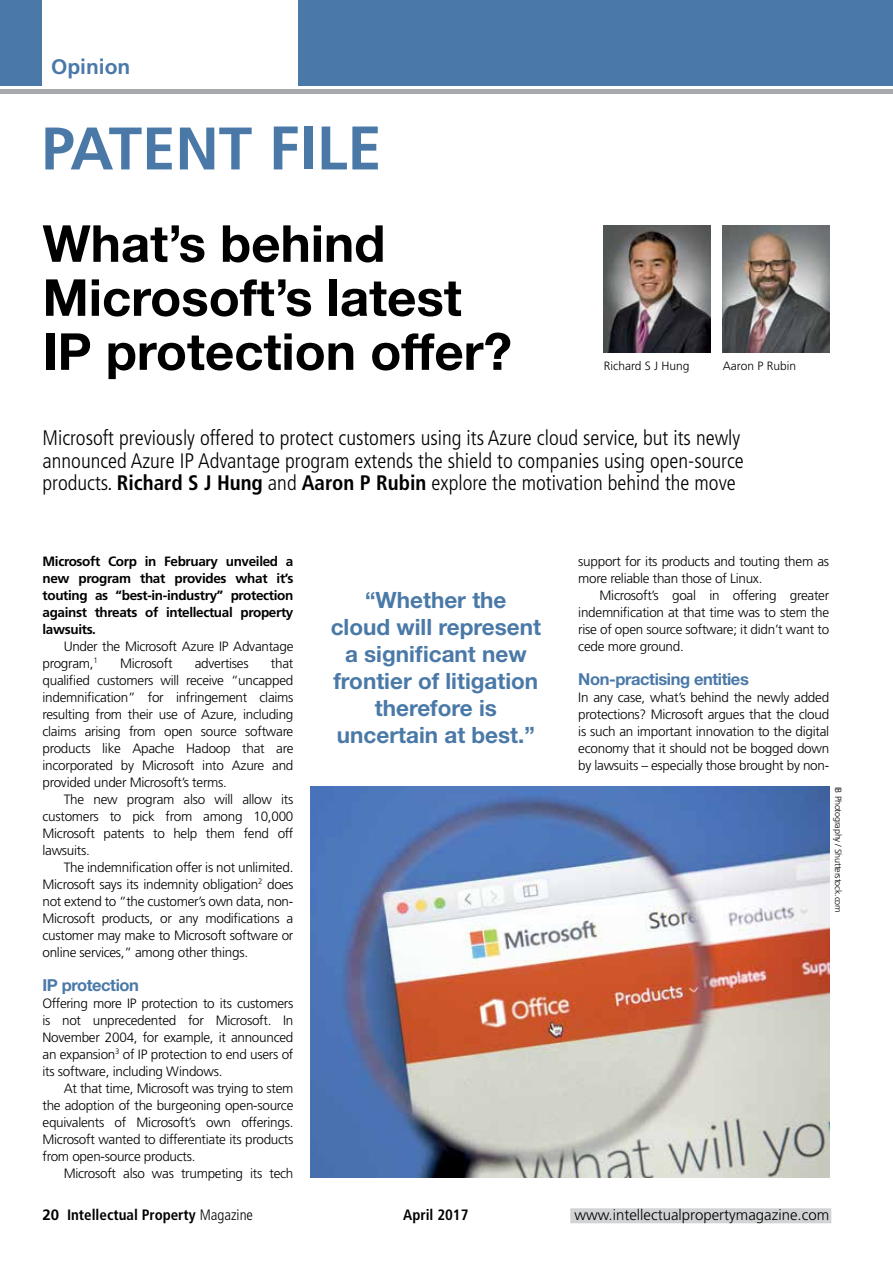
<style>
.page{position:relative;width:893px;height:1263px;background:#fff}
.page>*{position:absolute;margin:0;border:0;box-sizing:border-box;transform-origin:0 0}
.t1{font:700 60px "Frutiger LT Std";color:#4a79a8}
.t2{font:700 51px/54px "Helvetica Neue LT Std";color:#000}
.t3{font:700 22.5px/27px "Helvetica Neue LT Std";color:#4a79a8;text-align:center}
.t4{font:300 condensed 21px/22.5px "Frutiger LT Std";color:#000}
.t5{font:700 21px "Frutiger LT Std";color:#4a79a8}
.t6{font:700 16.5px "Helvetica Neue LT Std";letter-spacing:-.025em;color:#4a79a8}
.t7{font:700 condensed 15px "Frutiger LT Std";color:#000}
.t8{font:300 15px "Frutiger LT Std";color:#000}
.t9{font:300 13.5px/17px "Frutiger LT Std";letter-spacing:-.02em;color:#000;text-align:justify}
.t10{font:700 13.5px/17px "Frutiger LT Std";letter-spacing:-.025em;color:#000;text-align:justify}
.t11{font:300 12px "Frutiger LT Std";color:#000}
.t12{font:300 9px "Frutiger LT Std";letter-spacing:-.025em;color:#000}
.s1{font-size:61.5px}
.s2{font-weight:700}
.s3{font-stretch:normal}
.s4{font-weight:300}
</style>
<div class="page">
<img style="left:723px;top:225px;width:106px;height:128px">
<div style="left:570px;top:1208px;width:261px;height:15px;background:#d1d3d4"></div>
<div style="left:0;top:0;width:893px;height:85px;background:#4a79a8"></div>
<div style="left:43px;top:0;width:255px;height:87px;background:#fff"></div>
<div style="left:0;top:89px;width:893px;height:5px;background:#a7a9ac"></div>
<img style="left:310px;top:787px;width:519px;height:391px">
<img style="left:604px;top:225px;width:106px;height:128px">
<h3 class="t5" style="left:51px;top:54px;width:81px">Opinion</h3>
<h1 class="t1" style="left:41px;top:113px;width:342px">PATENT <span class="s1">FILE</span></h1>
<h2 class="t2" style="left:43px;top:215px;width:471px">What’s behind<br>Microsoft’s latest<br>IP protection offer?</h2>
<p class="t11" style="left:604px;top:359px;width:87px">Richard S J Hung</p>
<p class="t11" style="left:723px;top:359px;width:75px">Aaron P Rubin</p>
<p class="t4" style="left:43px;top:427px;width:703px">Microsoft previously offered to protect customers using its Azure cloud service, but its newly announced Azure IP Advantage program extends the shield to companies using open-source products. <span class="s2">Richard S J Hung</span> and <span class="s2">Aaron P Rubin</span> explore the motivation behind the move</p>
<p class="t10" style="left:43px;top:552px;width:252px">Microsoft Corp in February unveiled a new program that provides what it’s touting as “best-in-industry” protection against threats of intellectual property lawsuits.</p>
<p class="t9" style="left:43px;top:638px;width:252px;text-indent:21px">Under the Microsoft Azure IP Advantage program,<sup>1</sup></p>
<p class="t9" style="left:120px;top:655px;width:54px">Microsoft</p>
<p class="t9" style="left:195px;top:655px;width:55px">advertises</p>
<p class="t9" style="left:43px;top:655px;width:252px;text-indent:228px">that qualified customers will receive “uncapped indemnification” for infringement claims resulting from their use of Azure, including claims arising from open source software products like Apache Hadoop that are incorporated by Microsoft into Azure and provided under Microsoft’s terms.</p>
<p class="t9" style="left:43px;top:791px;width:252px;text-indent:21px">The new program also will allow its customers to pick from among 10,000<br>Microsoft patents to help them fend off lawsuits.</p>
<p class="t9" style="left:43px;top:859px;width:252px;text-indent:21px">The indemnification offer is not unlimited.<br>Microsoft says its indemnity obligation<sup>2</sup> does not extend to “the customer’s own data, non-Microsoft products, or any modifications a customer may make to Microsoft software or online services,” among other things.</p>
<p class="t6" style="left:43px;top:975px;width:98px">IP protection</p>
<p class="t9" style="left:43px;top:995px;width:252px">Offering more IP protection to its customers is not unprecedented for Microsoft. In November 2004, for example, it announced an expansion<sup>3</sup> of IP protection to end users of its software, including Windows.</p>
<p class="t9" style="left:43px;top:1080px;width:252px;text-indent:21px">At that time, Microsoft was trying to stem the adoption of the burgeoning open-source equivalents of Microsoft’s own offerings.<br>Microsoft wanted to differentiate its products from open-source products.</p>
<p class="t9" style="left:64px;top:1165px;width:231px">Microsoft also was trumpeting its tech</p>
<h3 class="t3" style="left:331px;top:586px;width:212px">“Whether the<br>cloud will represent a significant new frontier of litigation therefore is uncertain at best.”</h3>
<p class="t9" style="left:578px;top:553px;width:252px">support for its products and touting them as more reliable than those of Linux.</p>
<p class="t9" style="left:578px;top:587px;width:252px;text-indent:21px">Microsoft’s goal in offering greater indemnification at that time was to stem the rise of open source software; it didn’t want to cede more ground.</p>
<p class="t6" style="left:578px;top:668px;width:172px">Non-practising entities</p>
<p class="t9" style="left:578px;top:689px;width:252px">In any case, what’s behind the newly added protections? Microsoft argues that the cloud is such an important innovation to the digital economy that it should not be bogged down by lawsuits – especially those brought by non-</p>
<p class="t12" style="left:843px;top:787px;width:127px;rotate:90deg">IB Photography / Shutterstock.com</p>
<p class="t7" style="left:43px;top:1206px;width:212px"><span class="s3">20</span> Intellectual Property <span class="s4">Magazine</span></p>
<p class="t7" style="left:403px;top:1206px;width:67px">April 2017</p>
<p class="t8" style="left:574px;top:1206px;width:256px">www.intellectualpropertymagazine.com</p>
</div>
